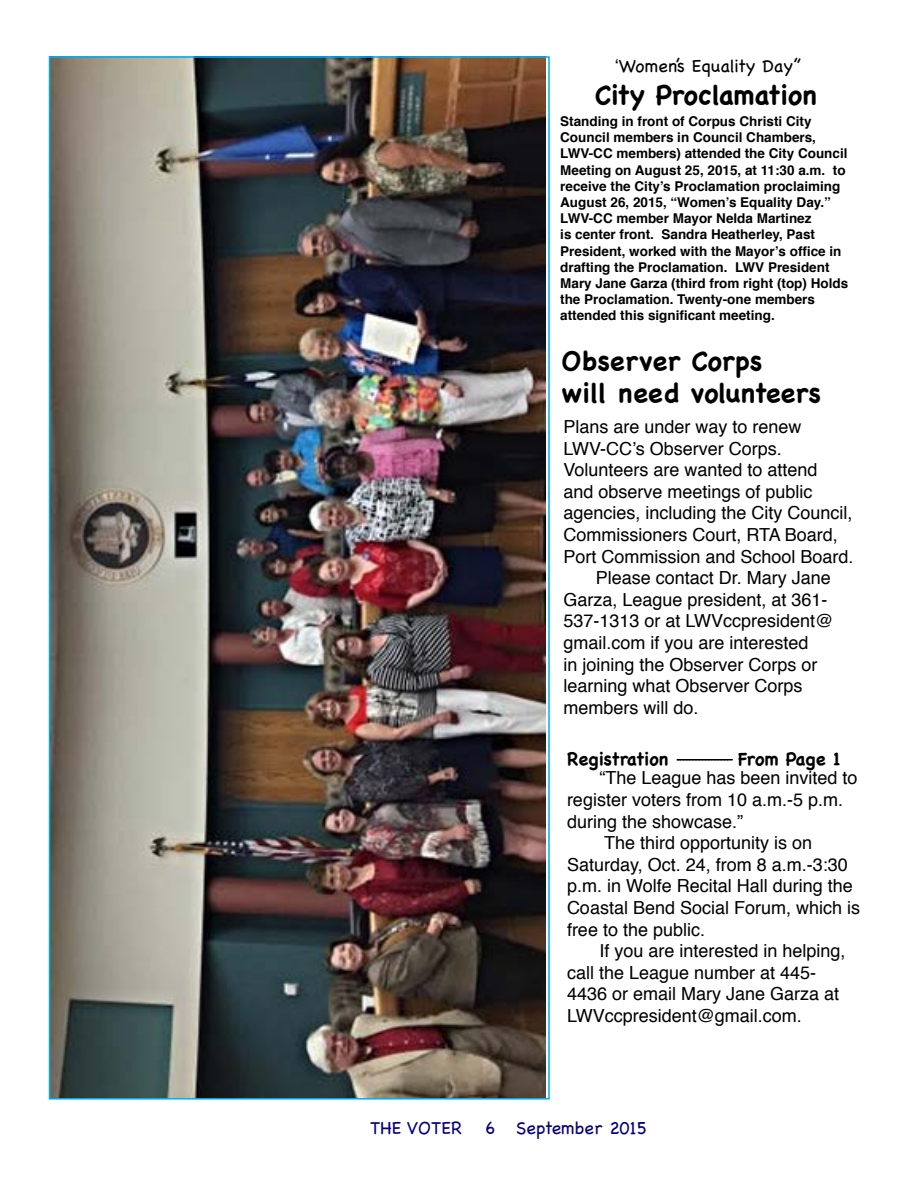
<style>
.page{position:relative;width:918px;height:1188px;background:#fff}
.page>*{position:absolute;margin:0;border:0;box-sizing:border-box;transform-origin:0 0}
.t1{font:700 27px/32.4px "Chalkboard";color:#000}
.t2{font:18px "Helvetica";color:#000}
.t3{font:18px "Chalkboard";color:#05007e}
.t4{font:700 18px "Chalkboard";color:#000}
.t5{font:18px "Chalkboard";color:#000}
.t6{font:700 13.5px/16.2px "Helvetica";color:#000}
.s1{font-family:"Helvetica"}
</style>
<div class="page">
<img style="left:52px;top:59px;width:494px;height:1038px">
<svg style="left:677px;top:759px;width:55px;height:1px"></svg>
<p class="t5" style="left:615px;top:55px;width:188px"><span class="s1">‘</span>Women’s Equality Day”</p>
<h1 class="t1" style="left:595px;top:79px;width:223px">City Proclamation</h1>
<p class="t6" style="left:560px;top:113px;width:290px">Standing in front of Corpus Christi City Council members in Council Chambers, LWV-CC members) attended the City Council Meeting on August 25, 2015, at 11:30 a.m. to receive the City’s Proclamation proclaiming August 26, 2015, “Women’s Equality Day.” LWV-CC member Mayor Nelda Martinez<br>is center front. Sandra Heatherley, Past President, worked with the Mayor’s office in drafting the Proclamation. LWV President Mary Jane Garza (third from right (top) Holds the Proclamation. Twenty-one members attended this significant meeting.</p>
<h1 class="t1" style="left:562px;top:344px;width:261px">Observer Corps<br>will need volunteers</h1>
<p class="t2" style="left:563px;top:413px;width:240px">Plans are under way to renew</p>
<p class="t2" style="left:563px;top:434px;width:220px">LWV-CC’s Observer Corps.</p>
<p class="t2" style="left:563px;top:456px;width:256px">Volunteers are wanted to attend</p>
<p class="t2" style="left:563px;top:478px;width:251px">and observe meetings of public</p>
<p class="t2" style="left:563px;top:499px;width:291px">agencies, including the City Council,</p>
<p class="t2" style="left:563px;top:521px;width:276px">Commissioners Court, RTA Board,</p>
<p class="t2" style="left:563px;top:542px;width:292px">Port Commission and School Board.</p>
<p class="t2" style="left:596px;top:564px;width:237px">Please contact Dr. Mary Jane</p>
<p class="t2" style="left:563px;top:586px;width:266px">Garza, League president, at 361-</p>
<p class="t2" style="left:563px;top:607px;width:272px">537-1313 or at LWVccpresident@</p>
<p class="t2" style="left:563px;top:629px;width:247px">gmail.com if you are interested</p>
<p class="t2" style="left:563px;top:650px;width:256px">in joining the Observer Corps or</p>
<p class="t2" style="left:563px;top:672px;width:241px">learning what Observer Corps</p>
<p class="t2" style="left:563px;top:694px;width:137px">members will do.</p>
<p class="t4" style="left:567px;top:748px;width:103px">Registration</p>
<p class="t4" style="left:738px;top:748px;width:104px">From Page 1</p>
<p class="t2" style="left:599px;top:764px;width:260px">“The League has been invited to</p>
<p class="t2" style="left:567px;top:786px;width:278px">register voters from 10 a.m.-5 p.m.</p>
<p class="t2" style="left:567px;top:807px;width:178px">during the showcase.”</p>
<p class="t2" style="left:604px;top:829px;width:210px">The third opportunity is on</p>
<p class="t2" style="left:567px;top:851px;width:282px">Saturday, Oct. 24, from 8 a.m.-3:30</p>
<p class="t2" style="left:567px;top:872px;width:287px">p.m. in Wolfe Recital Hall during the</p>
<p class="t2" style="left:567px;top:894px;width:295px">Coastal Bend Social Forum, which is</p>
<p class="t2" style="left:567px;top:915px;width:140px">free to the public.</p>
<p class="t2" style="left:599px;top:937px;width:248px">If you are interested in helping,</p>
<p class="t2" style="left:567px;top:959px;width:251px">call the League number at 445-</p>
<p class="t2" style="left:567px;top:980px;width:274px">4436 or email Mary Jane Garza at</p>
<p class="t2" style="left:567px;top:1002px;width:236px">LWVccpresident@gmail.com.</p>
<p class="t3" style="left:370px;top:1117px;width:94px">THE VOTER</p>
<p class="t3" style="left:485px;top:1117px;width:163px">6 September 2015</p>
</div>
